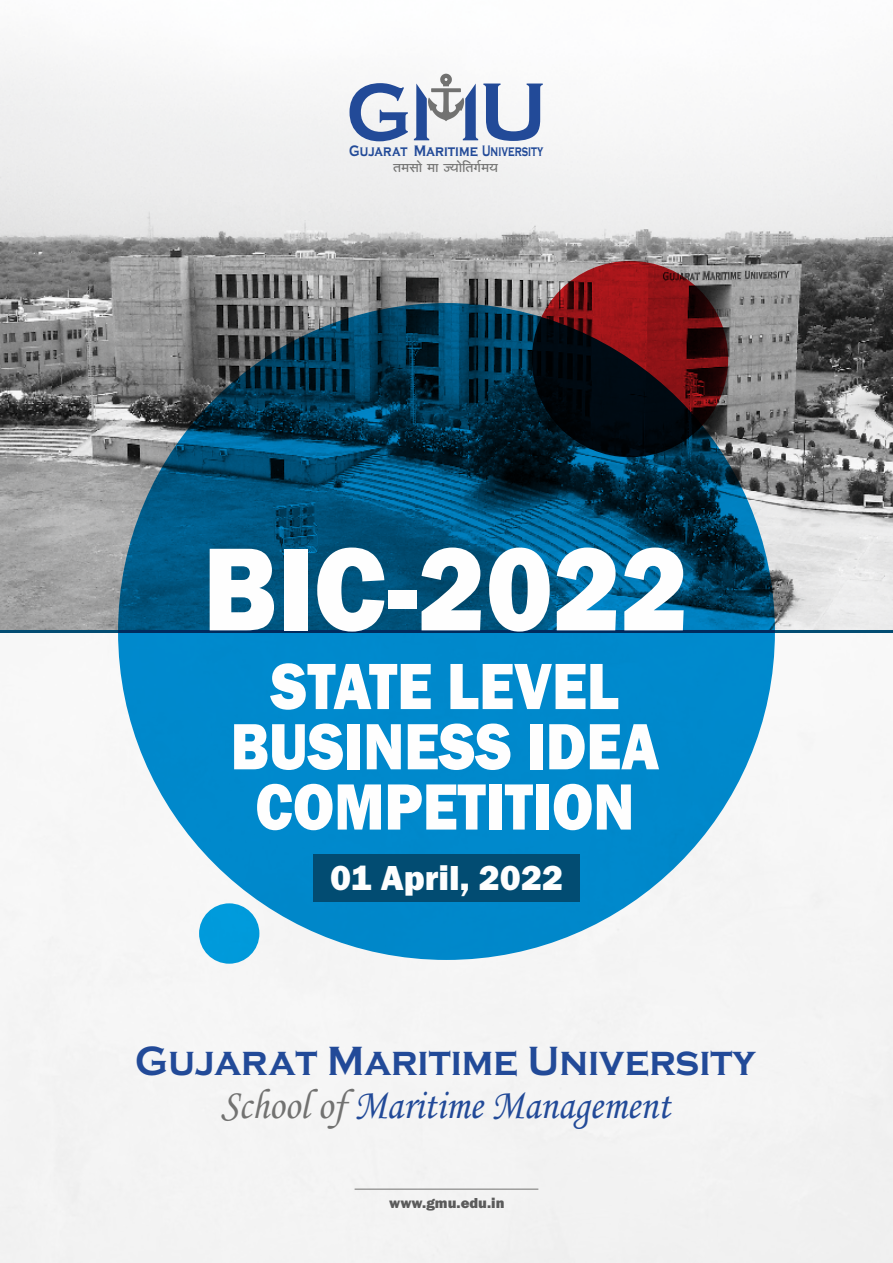
<style>
.page{position:relative;width:893px;height:1263px;background:#fff}
.page>*{position:absolute;margin:0;border:0;box-sizing:border-box;transform-origin:0 0}
.t1{font:800 122.4px "Franklin Gothic";color:#fefefe;scale:.94 1}
.t2{font:800 67.65px/60.3px "Franklin Gothic";color:#fefefe;text-align:center;scale:.88 1}
.t3{font:42.45px "Monotype Corsiva";color:#224a98;scale:.91 1}
.t4{font:700 42.3px "Copperplate Gothic";color:#224a98;scale:.91 1}
.t5{font:800 36px "Franklin Gothic";color:#fefefe}
.t6{font:700 17.4px "B Bharati Sudhir Two";color:#727271}
.t7{font:700 15.75px "Copperplate Gothic";color:#224a98;scale:.79 1}
.t8{font:800 15px "Franklin Gothic";color:#5b5b5b}
.s1{color:#727271}
</style>
<div class="page">
<img style="left:0;top:50px;width:893px;height:1213px">
<svg style="left:349px;top:83px;width:59px;height:58px"></svg>
<svg style="left:414px;top:74px;width:129px;height:67px"></svg>
<hr style="left:355px;top:1189px;width:183px;height:1px;background:#727271">
<hr style="left:0;top:630px;width:893px;height:3px;background:#024c72">
<svg style="left:118px;top:303px;width:657px;height:657px;background:#00699d"></svg>
<svg style="left:532px;top:261px;width:196px;height:196px;background:#410c10"></svg>
<div style="left:313px;top:854px;width:267px;height:48px;background:#024c72"></div>
<div style="left:199px;top:903px;width:60px;height:61px;background:#009adb;border-radius:50%"></div>
<p class="t7" style="left:349px;top:141px;width:247px">Gujarat Maritime University</p>
<p class="t6" style="left:393px;top:159px;width:106px">¼}¢S¢¢ï }¢¢ Á²¢ïç¼x¢ü}¢²</p>
<h1 class="t1" style="left:203px;top:545px;width:518px">BIC-2022</h1>
<p class="t2" style="left:231px;top:662px;width:489px">STATE LEVEL<br>BUSINESS IDEA<br>COMPETITION</p>
<p class="t5" style="left:330px;top:864px;width:235px">01 April, 2022</p>
<p class="t4" style="left:135px;top:1036px;width:683px">Gujarat Maritime University</p>
<p class="t3" style="left:221px;top:1089px;width:495px"><span class="s1">School of</span> Maritime Management</p>
<p class="t8" style="left:389px;top:1198px;width:117px">www.gmu.edu.in</p>
</div>
